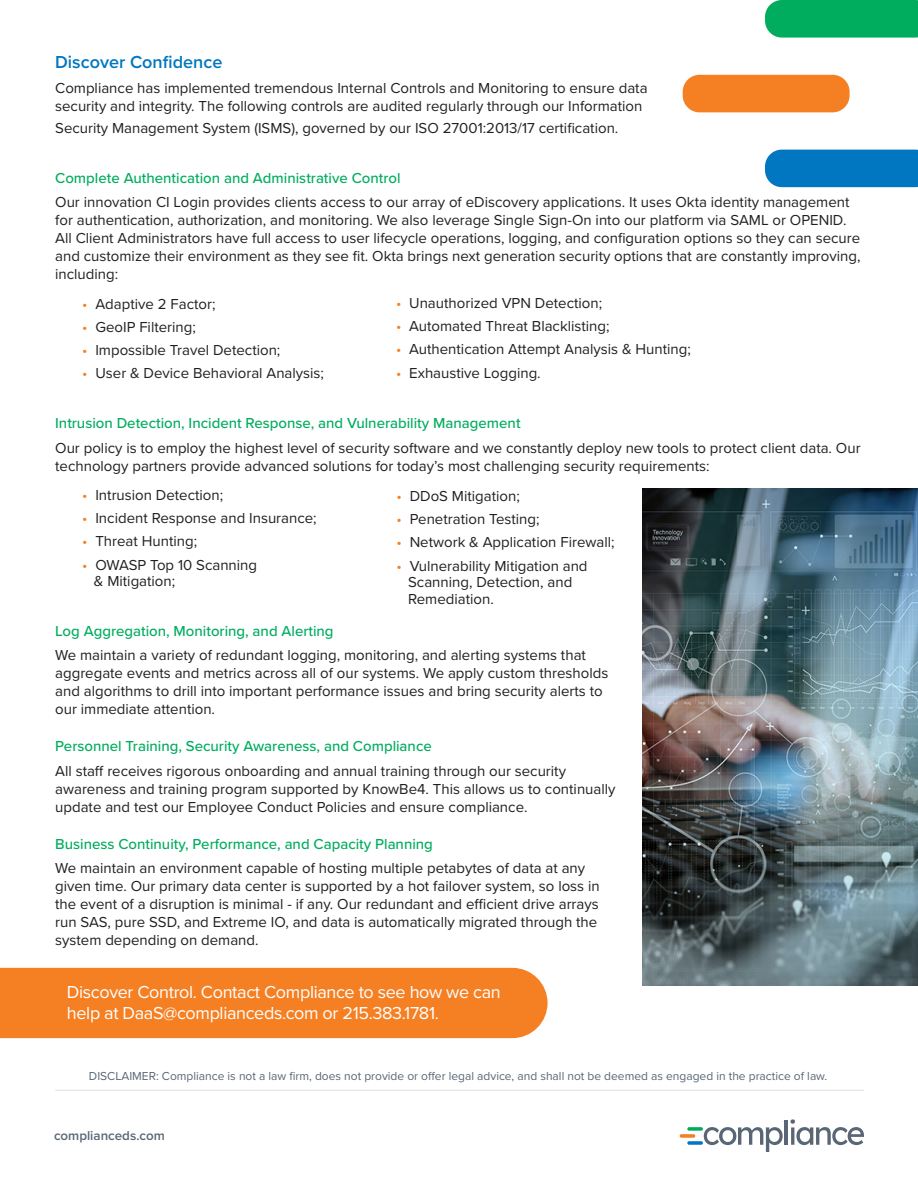
<style>
.page{position:relative;width:918px;height:1188px;background:#fff}
.page>*{position:absolute;margin:0;border:0;box-sizing:border-box;transform-origin:0 0}
.t1{font:18px/21px "Proxima Nova";letter-spacing:-.02em;color:#fff}
.t2{font:600 18px "Proxima Nova";color:#0077c0}
.t3{font:15px/18px "Proxima Nova";color:#231f20}
.t4{font:500 15px "Proxima Nova";color:#00ad5e}
.t5{font:600 13.35px "Proxima Nova";color:#596675}
.t6{font:12px "Proxima Nova";color:#596675}
.s1{color:#f58024}
</style>
<div class="page">
<svg style="left:704px;top:1127px;width:79px;height:25px"></svg>
<hr style="left:784px;top:1120px;width:4px;height:25px;background:#596675">
<svg style="left:790px;top:1119px;width:74px;height:26px"></svg>
<svg style="left:687px;top:1127px;width:16px;height:4px"></svg>
<svg style="left:680px;top:1134px;width:15px;height:4px"></svg>
<svg style="left:687px;top:1141px;width:16px;height:4px"></svg>
<hr style="left:55px;top:1090px;width:809px;height:1px;background:#dee0e3">
<img style="left:643px;top:489px;width:275px;height:497px">
<div style="left:765px;top:0;width:153px;height:38px;background:#00ad5e"></div>
<div style="left:683px;top:75px;width:167px;height:37px;background:#f58024;border-radius:17px"></div>
<div style="left:765px;top:150px;width:153px;height:37px;background:#0077c0"></div>
<div style="left:0;top:968px;width:548px;height:70px;background:#f58024"></div>
<p class="t2" style="left:55px;top:49px;width:169px">Discover Confidence</p>
<p class="t3" style="left:55px;top:78px;width:594px">Compliance has implemented tremendous Internal Controls and Monitoring to ensure data security and integrity. The following controls are audited regularly through our Information</p>
<p class="t3" style="left:55px;top:118px;width:565px">Security Management System (ISMS), governed by our ISO 27001:2013/17 certification.</p>
<p class="t4" style="left:55px;top:166px;width:347px">Complete Authentication and Administrative Control</p>
<p class="t3" style="left:55px;top:193px;width:807px">Our innovation CI Login provides clients access to our array of eDiscovery applications. It uses Okta identity management for authentication, authorization, and monitoring. We also leverage Single Sign-On into our platform via SAML or OPENID.<br>All Client Administrators have full access to user lifecycle operations, logging, and configuration options so they can secure and customize their environment as they see fit. Okta brings next generation security options that are constantly improving, including:</p>
<p class="t3" style="left:82px;top:294px;width:135px"><span class="s1">•</span> Adaptive 2 Factor;</p>
<p class="t3" style="left:82px;top:317px;width:115px"><span class="s1">•</span> GeoIP Filtering;</p>
<p class="t3" style="left:82px;top:340px;width:200px"><span class="s1">•</span> Impossible Travel Detection;</p>
<p class="t3" style="left:82px;top:364px;width:243px"><span class="s1">•</span> User &amp; Device Behavioral Analysis;</p>
<p class="t4" style="left:55px;top:412px;width:467px">Intrusion Detection, Incident Response, and Vulnerability Management</p>
<p class="t3" style="left:55px;top:438px;width:807px">Our policy is to employ the highest level of security software and we constantly deploy new tools to protect client data. Our technology partners provide advanced solutions for today’s most challenging security requirements:</p>
<p class="t3" style="left:82px;top:485px;width:142px"><span class="s1">•</span> Intrusion Detection;</p>
<p class="t3" style="left:82px;top:508px;width:236px"><span class="s1">•</span> Incident Response and Insurance;</p>
<p class="t3" style="left:82px;top:532px;width:116px"><span class="s1">•</span> Threat Hunting;</p>
<p class="t3" style="left:94px;top:556px;width:165px;line-height:16.5px;text-indent:-12px"><span class="s1">•</span> OWASP Top 10 Scanning &amp; Mitigation;</p>
<p class="t4" style="left:55px;top:619px;width:280px">Log Aggregation, Monitoring, and Alerting</p>
<p class="t3" style="left:55px;top:646px;width:555px">We maintain a variety of redundant logging, monitoring, and alerting systems that aggregate events and metrics across all of our systems. We apply custom thresholds and algorithms to drill into important performance issues and bring security alerts to our immediate attention.</p>
<p class="t4" style="left:55px;top:735px;width:378px">Personnel Training, Security Awareness, and Compliance</p>
<p class="t3" style="left:55px;top:761px;width:562px">All staff receives rigorous onboarding and annual training through our security awareness and training program supported by KnowBe4. This allows us to continually update and test our Employee Conduct Policies and ensure compliance.</p>
<p class="t4" style="left:55px;top:832px;width:379px">Business Continuity, Performance, and Capacity Planning</p>
<p class="t3" style="left:55px;top:859px;width:546px">We maintain an environment capable of hosting multiple petabytes of data at any given time. Our primary data center is supported by a hot failover system, so loss in the event of a disruption is minimal - if any. Our redundant and efficient drive arrays run SAS, pure SSD, and Extreme IO, and data is automatically migrated through the system depending on demand.</p>
<p class="t3" style="left:396px;top:293px;width:208px"><span class="s1">•</span> Unauthorized VPN Detection;</p>
<p class="t3" style="left:396px;top:316px;width:215px"><span class="s1">•</span> Automated Threat Blacklisting;</p>
<p class="t3" style="left:396px;top:340px;width:296px"><span class="s1">•</span> Authentication Attempt Analysis &amp; Hunting;</p>
<p class="t3" style="left:396px;top:363px;width:146px"><span class="s1">•</span> Exhaustive Logging.</p>
<p class="t3" style="left:397px;top:486px;width:125px"><span class="s1">•</span> DDoS Mitigation;</p>
<p class="t3" style="left:397px;top:509px;width:144px"><span class="s1">•</span> Penetration Testing;</p>
<p class="t3" style="left:397px;top:533px;width:219px"><span class="s1">•</span> Network &amp; Application Firewall;</p>
<p class="t3" style="left:408px;top:557px;width:181px;line-height:16.5px;text-indent:-12px"><span class="s1">•</span> Vulnerability Mitigation and<br>Scanning, Detection, and<br>Remediation.</p>
<p class="t1" style="left:67px;top:981px;width:435px">Discover Control. Contact Compliance to see how we can help at DaaS@complianceds.com or 215.383.1781.</p>
<p class="t6" style="left:89px;top:1067px;width:740px">DISCLAIMER: Compliance is not a law firm, does not provide or offer legal advice, and shall not be deemed as engaged in the practice of law.</p>
<p class="t5" style="left:54px;top:1126px;width:112px">complianceds.com</p>
</div>
